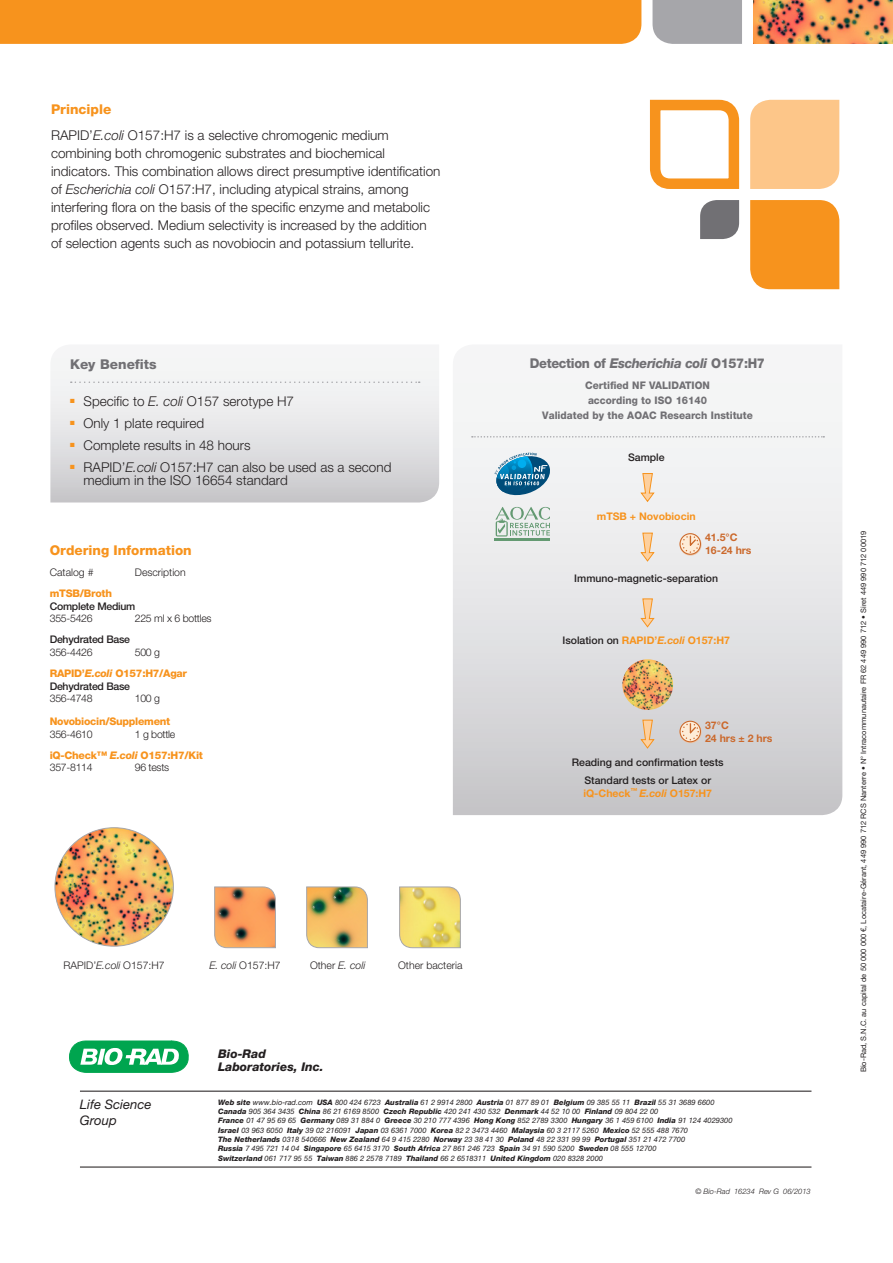
<style>
.page{position:relative;width:893px;height:1263px;background:#fff}
.page>*{position:absolute;margin:0;border:0;box-sizing:border-box;transform-origin:0 0}
.t1{font:300 13.5px/18px "Helvetica Neue LT Std";color:#231f20}
.t2{font:800 13.5px "Helvetica Neue LT Std";letter-spacing:-.025em;color:#717074;scale:.95 1}
.t3{font:800 13.5px "Helvetica Neue LT Std";color:#f7931d}
.t4{font:800 13.5px "Helvetica Neue LT Std";color:#717074}
.t5{font:italic 13.2px/16.5px "Helvetica Neue LT Std";color:#231f20}
.t6{font:italic 800 12px/13.5px "Helvetica Neue LT Std";color:#231f20}
.t7{font:800 10.5px/21.1px "Helvetica Neue LT Std";letter-spacing:-.025em;color:#f7931d}
.t8{font:500 10.5px/18px "Helvetica Neue LT Std";color:#231f20;text-align:center}
.t9{font:300 10.5px "Helvetica Neue LT Std";letter-spacing:-.025em;color:#231f20}
.t10{font:800 10.5px/15px "Helvetica Neue LT Std";color:#717074;text-align:center;scale:.95 1}
.t11{font:700 10.5px "Helvetica Neue LT Std";color:#f7931d}
.t12{font:300 10.5px "Helvetica Neue LT Std";color:#231f20}
.t13{font:500 10.5px "Helvetica Neue LT Std";letter-spacing:-.025em;color:#231f20}
.t14{font:700 10.5px/12.6px "Helvetica Neue LT Std";color:#cb692c}
.t15{font:italic 300 10.5px "Helvetica Neue LT Std";color:#231f20}
.t16{font:italic 7.5px/9.3px "Helvetica Neue LT Std";color:#231f20}
.t17{font:7.5px "Helvetica Neue LT Std";color:#231f20}
.t18{font:italic 300 7.5px "Helvetica Neue LT Std";color:#231f20}
.s1{font-weight:800;color:#f7931d}
.s2{font-style:italic}
.s3{font-weight:300;color:#231f20}
.s4{font-style:normal}
.s5{font-weight:500;color:#231f20}
.s6{font-weight:800}
</style>
<div class="page">
<hr style="left:80px;top:1090px;width:731px;height:2px;background:#231f20">
<hr style="left:80px;top:1166px;width:731px;height:1px;background:#231f20">
<svg style="left:69px;top:1041px;width:119px;height:31px"></svg>
<svg style="left:453px;top:383px;width:389px;height:432px"></svg>
<svg style="left:472px;top:436px;width:352px;height:2px"></svg>
<img style="left:622px;top:659px;width:51px;height:51px;border-radius:25px">
<svg style="left:494px;top:453px;width:56px;height:42px"></svg>
<svg style="left:640px;top:473px;width:15px;height:29px"></svg>
<svg style="left:640px;top:529px;width:15px;height:33px"></svg>
<svg style="left:640px;top:598px;width:15px;height:29px"></svg>
<svg style="left:640px;top:719px;width:15px;height:30px"></svg>
<hr style="left:494px;top:538px;width:56px;height:3px;background:#649a72">
<svg style="left:495px;top:507px;width:55px;height:29px"></svg>
<svg style="left:50px;top:358px;width:389px;height:144px"></svg>
<svg style="left:71px;top:381px;width:349px;height:2px"></svg>
<div style="left:0;top:0;width:641px;height:44px;background:#f7931d"></div>
<div style="left:652px;top:0;width:90px;height:44px;background:#a6a6aa"></div>
<img style="left:753px;top:0;width:140px;height:44px">
<div style="left:750px;top:200px;width:89px;height:89px;background:#f7931d"></div>
<div style="left:750px;top:100px;width:89px;height:89px;background:#fdc689"></div>
<svg style="left:649px;top:99px;width:91px;height:90px"></svg>
<svg style="left:700px;top:200px;width:39px;height:39px;background:#7b7a7e"></svg>
<svg style="left:679px;top:534px;width:23px;height:22px"></svg>
<div style="left:679px;top:533px;width:22px;height:22px;border:1px solid #cb692c;border-radius:50%"></div>
<svg style="left:682px;top:535px;width:17px;height:18px"></svg>
<svg style="left:679px;top:721px;width:23px;height:22px"></svg>
<div style="left:679px;top:721px;width:22px;height:21px;border:1px solid #cb692c;border-radius:50%"></div>
<svg style="left:682px;top:722px;width:17px;height:18px"></svg>
<svg style="left:399px;top:886px;width:62px;height:62px;background:#ead872"></svg>
<svg style="left:214px;top:886px;width:62px;height:62px;background:#e3975f"></svg>
<svg style="left:306px;top:886px;width:62px;height:62px;background:#cfad65"></svg>
<img style="left:55px;top:828px;width:118px;height:118px;border-radius:59px">
<h1 class="t1" style="left:51px;top:95px;width:339px;line-height:26.5px"><span class="s1">Principle<br></span>RAPID’<span class="s2">E.coli</span> O157:H7 is a selective chromogenic medium</h1>
<p class="t1" style="left:51px;top:144px;width:391px">combining both chromogenic substrates and biochemical indicators. This combination allows direct presumptive identification of <span class="s2">Escherichia coli</span> O157:H7, including atypical strains, among interfering flora on the basis of the specific enzyme and metabolic profiles observed. Medium selectivity is increased by the addition of selection agents such as novobiocin and potassium tellurite.</p>
<h1 class="t4" style="left:70px;top:356px;width:88px">Key Benefits</h1>
<h1 class="t1" style="left:70px;top:392px;width:226px"><sup>■</sup> Specific to <span class="s2">E. coli</span> O157 serotype H7</h1>
<h1 class="t1" style="left:70px;top:414px;width:136px"><sup>■</sup> Only 1 plate required</h1>
<h1 class="t1" style="left:70px;top:436px;width:182px"><sup>■</sup> Complete results in 48 hours</h1>
<h1 class="t1" style="left:84px;top:460px;width:309px;line-height:13.5px;text-indent:-13px"><sup>■</sup> RAPID’<span class="s2">E.coli</span> O157:H7 can also be used as a second medium in the ISO 16654 standard</h1>
<h1 class="t3" style="left:50px;top:542px;width:144px">Ordering Information</h1>
<h3 class="t12" style="left:50px;top:566px;width:45px">Catalog #</h3>
<h3 class="t12" style="left:135px;top:566px;width:52px">Description</h3>
<h3 class="t7" style="left:50px;top:582px;width:64px">mTSB/Broth</h3>
<h3 class="t13" style="left:50px;top:599px;width:87px">Complete Medium</h3>
<h3 class="t9" style="left:50px;top:612px;width:44px">355-5426</h3>
<h3 class="t9" style="left:135px;top:612px;width:78px">225 ml x 6 bottles</h3>
<h3 class="t13" style="left:50px;top:633px;width:82px">Dehydrated Base</h3>
<h3 class="t9" style="left:50px;top:646px;width:44px">356-4426</h3>
<h3 class="t7" style="left:50px;top:641px;width:139px;text-indent:85px"><span class="s3">500 g<br></span>RAPID’<span class="s2">E.coli</span> O157:H7/Agar</h3>
<h3 class="t13" style="left:50px;top:679px;width:82px">Dehydrated Base</h3>
<h3 class="t9" style="left:50px;top:692px;width:44px">356-4748</h3>
<h3 class="t9" style="left:135px;top:692px;width:27px">100 g</h3>
<h3 class="t7" style="left:50px;top:711px;width:122px">Novobiocin/Supplement</h3>
<h3 class="t9" style="left:50px;top:727px;width:44px">356-4610</h3>
<h3 class="t7" style="left:50px;top:723px;width:155px;text-indent:85px"><span class="s3">1 g bottle </span>iQ-Check™ <span class="s2">E.coli</span> O157:H7/Kit</h3>
<h3 class="t9" style="left:50px;top:761px;width:44px">357-8114</h3>
<h3 class="t9" style="left:135px;top:761px;width:36px">96 tests</h3>
<h3 class="t12" style="left:64px;top:958px;width:103px">RAPID’<span class="s2">E.coli</span> O157:H7</h3>
<h3 class="t9" style="left:209px;top:958px;width:73px"><span class="s2">E. coli</span> O157:H7</h3>
<h3 class="t15" style="left:310px;top:959px;width:57px"><span class="s4">Other</span> E. coli</h3>
<h3 class="t12" style="left:398px;top:958px;width:66px">Other bacteria</h3>
<h3 class="t6" style="left:218px;top:1046px;width:107px">Bio-Rad<br>Laboratories, Inc.</h3>
<h1 class="t2" style="left:530px;top:355px;width:249px">Detection of <span class="s2">Escherichia coli</span> O157:H7</h1>
<h3 class="t10" style="left:542px;top:378px;width:223px">Certified NF VALIDATION<br>according to ISO 16140<br>Validated by the AOAC Research Institute</h3>
<h3 class="t8" style="left:628px;top:448px;width:38px">Sample</h3>
<h3 class="t11" style="left:597px;top:510px;width:100px">mTSB + Novobiocin</h3>
<h3 class="t14" style="left:705px;top:531px;width:48px">41.5°C<br>16-24 hrs</h3>
<h3 class="t8" style="left:574px;top:569px;width:145px">Immuno-magnetic-separation</h3>
<h3 class="t11" style="left:562px;top:634px;width:169px"><span class="s5">Isolation on</span> RAPID’<span class="s2">E.coli</span> O157:H7</h3>
<h3 class="t14" style="left:705px;top:719px;width:69px">37°C<br>24 hrs ± 2 hrs</h3>
<h3 class="t8" style="left:572px;top:753px;width:153px">Reading and confirmation tests<br>Standard tests or Latex or</h3>
<h3 class="t11" style="left:583px;top:786px;width:130px">iQ-Check<sup>™</sup> <span class="s2">E.coli</span> O157:H7</h3>
<h2 class="t5" style="left:80px;top:1095px;width:73px">Life Science<br>Group</h2>
<p class="t16" style="left:218px;top:1097px;width:516px"><span class="s6">Web site</span> www.bio-rad.com <span class="s6">USA</span> 800 424 6723 <span class="s6">Australia</span> 61 2 9914 2800 <span class="s6">Austria</span> 01 877 89 01 <span class="s6">Belgium</span> 09 385 55 11 <span class="s6">Brazil</span> 55 31 3689 6600<br><span class="s6">Canada</span> 905 364 3435 <span class="s6">China</span> 86 21 6169 8500 <span class="s6">Czech Republic</span> 420 241 430 532 <span class="s6">Denmark</span> 44 52 10 00 <span class="s6">Finland</span> 09 804 22 00<br><span class="s6">France</span> 01 47 95 69 65 <span class="s6">Germany</span> 089 31 884 0 <span class="s6">Greece</span> 30 210 777 4396 <span class="s6">Hong Kong</span> 852 2789 3300 <span class="s6">Hungary</span> 36 1 459 6100 <span class="s6">India</span> 91 124 4029300<br><span class="s6">Israel</span> 03 963 6050 <span class="s6">Italy</span> 39 02 216091 <span class="s6">Japan</span> 03 6361 7000 <span class="s6">Korea</span> 82 2 3473 4460 <span class="s6">Malaysia</span> 60 3 2117 5260 <span class="s6">Mexico</span> 52 555 488 7670<br><span class="s6">The Netherlands</span> 0318 540666 <span class="s6">New Zealand</span> 64 9 415 2280 <span class="s6">Norway</span> 23 38 41 30 <span class="s6">Poland</span> 48 22 331 99 99 <span class="s6">Portugal</span> 351 21 472 7700<br><span class="s6">Russia</span> 7 495 721 14 04 <span class="s6">Singapore</span> 65 6415 3170 <span class="s6">South Africa</span> 27 861 246 723 <span class="s6">Spain</span> 34 91 590 5200 <span class="s6">Sweden</span> 08 555 12700<br><span class="s6">Switzerland</span> 061 717 95 55 <span class="s6">Taiwan</span> 886 2 2578 7189 <span class="s6">Thailand</span> 66 2 6518311 <span class="s6">United Kingdom</span> 020 8328 2000</p>
<p class="t18" style="left:695px;top:1186px;width:117px">© Bio-Rad 16234 Rev G 06/2013</p>
<p class="t17" style="left:859px;top:1072px;width:543px;rotate:-90deg">Bio-Rad, S.N.C. au capital de 50 000 000 €, Locataire-Gérant, 449 990 712 RCS Nanterre • N° Intracommunautaire FR 62 449 990 712 • Siret 449 990 712 00019</p>
</div>
